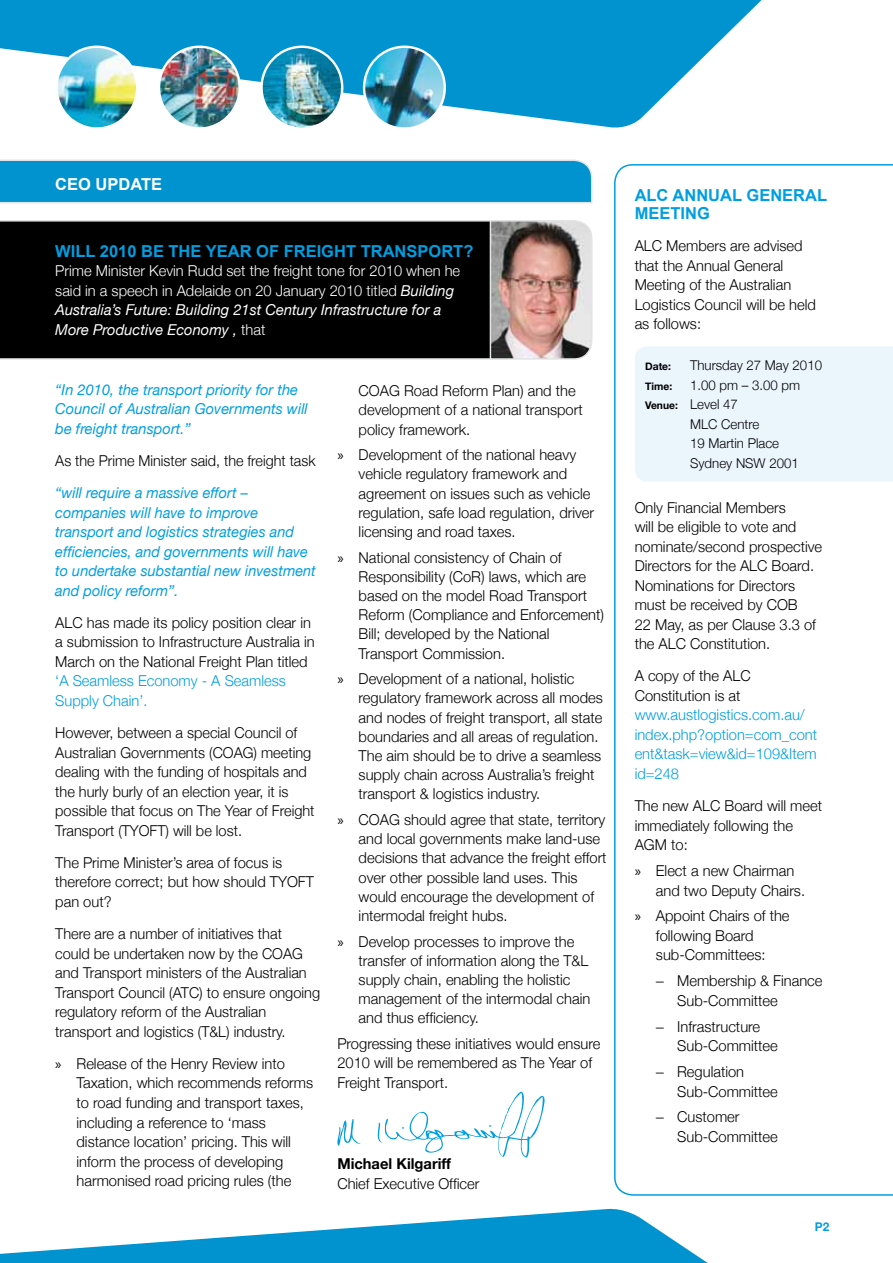
<style>
.page{position:relative;width:893px;height:1263px;background:#fff}
.page>*{position:absolute;margin:0;border:0;box-sizing:border-box;transform-origin:0 0}
.t1{font:700 16.5px/18.1px "Arial";color:#009ee0}
.t2{font:700 16.5px "Arial";color:#fff}
.t3{font:300 15px/19.5px "Helvetica Neue";color:#000}
.t4{font:italic 15px/19.5px "Helvetica Neue";color:#009ee0}
.t5{font:300 15px/19.5px "Helvetica Neue";color:#fff}
.t6{font:300 15px/19.5px "Helvetica Neue";color:#009ee0}
.t7{font:300 15px "Helvetica Neue";color:#000;scale:.96 1}
.t8{font:700 15px "Helvetica Neue";color:#000}
.t9{font:300 13.5px "Helvetica Neue";color:#000}
.t10{font:700 12px "Helvetica Neue";color:#009ee0}
.t11{font:700 10.5px "Helvetica Neue";color:#000}
.s1{font-weight:400;font-style:italic}
.s2{font-family:"Myriad Pro";font-weight:400}
.s3{font-weight:700;font-size:10.5px}
</style>
<div class="page">
<svg style="left:0;top:0;width:762px;height:128px;fill:#0093cf"></svg>
<svg style="left:0;top:1208px;width:708px;height:55px;fill:#0093cf"></svg>
<img style="left:56px;top:47px;width:81px;height:81px">
<div style="left:55px;top:46px;width:83px;height:84px;border:2px solid #fff;border-radius:50%"></div>
<img style="left:159px;top:47px;width:81px;height:81px">
<div style="left:158px;top:46px;width:83px;height:84px;border:2px solid #fff;border-radius:50%"></div>
<img style="left:262px;top:47px;width:79px;height:81px">
<div style="left:260px;top:46px;width:83px;height:84px;border:2px solid #fff;border-radius:50%"></div>
<img style="left:364px;top:47px;width:81px;height:81px">
<div style="left:363px;top:46px;width:83px;height:84px;border:2px solid #fff;border-radius:50%"></div>
<svg style="left:614px;top:164px;width:279px;height:1032px"></svg>
<div style="left:0;top:220px;width:489px;height:140px;background:#000"></div>
<img style="left:489px;top:220px;width:104px;height:140px">
<svg style="left:337px;top:1119px;width:24px;height:27px"></svg>
<svg style="left:377px;top:1092px;width:168px;height:65px"></svg>
<svg style="left:0;top:159px;width:593px;height:45px;background:#169bd1"></svg>
<p class="t2" style="left:55px;top:173px;width:53px">CEO UPD</p>
<p class="t2" style="left:130px;top:173px;width:22px">ATE</p>
<p class="t1" style="left:55px;top:243px;width:25px">WILL</p>
<p class="t1" style="left:100px;top:243px;width:273px">2010 BE THE YEAR OF FREIGHT TRA</p>
<p class="t1" style="left:395px;top:243px;width:80px">NSPORT?</p>
<p class="t5" style="left:55px;top:261px;width:406px">Prime Minister Kevin Rudd set the freight tone for 2010 when he said in a speech in Adelaide on 20 January 2010 titled <span class="s1">Building Australia’s Future: Building 21st Century Infrastructure for a More Productive Economy ,</span> that</p>
<p class="t4" style="left:55px;top:379px;width:254px">“In 2010, the transport priority for the<br>Council of Australian Governments will be freight transport.”</p>
<p class="t7" style="left:55px;top:451px;width:273px">As the Prime Minister said, the freight task</p>
<p class="t4" style="left:55px;top:483px;width:262px">“will require a massive effort – companies will have to improve transport and logistics strategies and efficiencies, and governments will have to undertake substantial new investment and policy reform”.</p>
<p class="t3" style="left:55px;top:612px;width:261px">ALC has made its policy position clear in a submission to Infrastructure Australia in<br>March on the National Freight Plan titled</p>
<p class="t6" style="left:55px;top:671px;width:232px">‘A Seamless Economy - A Seamless<br>Supply Chain’.</p>
<p class="t3" style="left:55px;top:723px;width:261px">However, between a special Council of Australian Governments (COAG) meeting dealing with the funding of hospitals and the hurly burly of an election year, it is possible that focus on The Year of Freight Transport (TYOFT) will be lost.</p>
<p class="t3" style="left:55px;top:852px;width:260px">The Prime Minister’s area of focus is therefore correct; but how should TYOFT pan out?</p>
<p class="t3" style="left:55px;top:924px;width:266px">There are a number of initiatives that could be undertaken now by the COAG and Transport ministers of the Australian Transport Council (ATC) to ensure ongoing regulatory reform of the Australian transport and logistics (T&amp;L) industry.</p>
<p class="t3" style="left:77px;top:1053px;width:238px;text-indent:-21px"><span class="s2">»</span> Release of the Henry Review into Taxation, which recommends reforms to road funding and transport taxes, including a reference to ‘mass distance location’ pricing. This will inform the process of developing harmonised road pricing rules (the</p>
<p class="t3" style="left:359px;top:381px;width:226px">COAG Road Reform Plan) and the development of a national transport policy framework.</p>
<p class="t3" style="left:359px;top:445px;width:237px;text-indent:-21px"><span class="s2">»</span> Development of the national heavy vehicle regulatory framework and agreement on issues such as vehicle regulation, safe load regulation, driver licensing and road taxes.</p>
<p class="t3" style="left:359px;top:547px;width:247px;text-indent:-21px"><span class="s2">»</span> National consistency of Chain of Responsibility (CoR) laws, which are based on the model Road Transport Reform (Compliance and Enforcement)<br>Bill; developed by the National Transport Commission.</p>
<p class="t3" style="left:359px;top:669px;width:246px;text-indent:-21px"><span class="s2">»</span> Development of a national, holistic regulatory framework across all modes and nodes of freight transport, all state boundaries and all areas of regulation.<br>The aim should be to drive a seamless supply chain across Australia’s freight transport &amp; logistics industry.</p>
<p class="t3" style="left:359px;top:810px;width:250px;text-indent:-21px"><span class="s2">»</span> COAG should agree that state, territory and local governments make land-use decisions that advance the freight effort over other possible land uses. This would encourage the development of intermodal freight hubs.</p>
<p class="t3" style="left:359px;top:931px;width:233px;text-indent:-21px"><span class="s2">»</span> Develop processes to improve the transfer of information along the T&amp;L supply chain, enabling the holistic management of the intermodal chain and thus efficiency.</p>
<p class="t3" style="left:337px;top:1033px;width:265px">Progressing these initiatives would ensure<br>2010 will be remembered as The Year of<br>Freight Transport.</p>
<p class="t8" style="left:337px;top:1154px;width:115px">Michael Kilgariff</p>
<p class="t3" style="left:337px;top:1173px;width:144px">Chief Executive Officer</p>
<p class="t1" style="left:635px;top:187px;width:171px">ALC ANNUAL GENERAL<br>MEETING</p>
<p class="t3" style="left:635px;top:236px;width:183px">ALC Members are advised that the Annual General<br>Meeting of the Australian<br>Logistics Council will be held as follows:</p>
<p class="t11" style="left:645px;top:360px;width:27px">Date:</p>
<p class="t9" style="left:690px;top:357px;width:133px">Thursday 27 May 2010</p>
<p class="t11" style="left:645px;top:379px;width:29px">Time:</p>
<p class="t9" style="left:690px;top:376px;width:112px">1.00 pm – 3.00 pm</p>
<p class="t9" style="left:645px;top:396px;width:94px"><span class="s3">Venue:</span> Level 47</p>
<p class="t9" style="left:690px;top:415px;width:71px">MLC Centre</p>
<p class="t9" style="left:690px;top:435px;width:90px">19 Martin Place</p>
<p class="t9" style="left:690px;top:454px;width:110px">Sydney NSW 2001</p>
<p class="t3" style="left:635px;top:497px;width:189px">Only Financial Members<br>will be eligible to vote and nominate/second prospective<br>Directors for the ALC Board.<br>Nominations for Directors must be received by COB<br>22 May, as per Clause 3.3 of the ALC Constitution.</p>
<p class="t3" style="left:635px;top:666px;width:118px">A copy of the ALC<br>Constitution is at</p>
<p class="t6" style="left:635px;top:705px;width:184px">www.austlogistics.com.au/ index.php?option=com_cont ent&amp;task=view&amp;id=109&amp;Item id=248</p>
<p class="t3" style="left:635px;top:796px;width:189px">The new ALC Board will meet immediately following the<br>AGM to:</p>
<p class="t3" style="left:656px;top:861px;width:151px;text-indent:-21px"><span class="s2">»</span> Elect a new Chairman and two Deputy Chairs.</p>
<p class="t3" style="left:656px;top:906px;width:135px;text-indent:-21px"><span class="s2">»</span> Appoint Chairs of the following Board sub-Committees:</p>
<p class="t3" style="left:677px;top:971px;width:147px;text-indent:-21px">− Membership &amp; Finance<br>Sub-Committee</p>
<p class="t3" style="left:677px;top:1016px;width:102px;text-indent:-21px">− Infrastructure<br>Sub-Committee</p>
<p class="t3" style="left:677px;top:1062px;width:102px;text-indent:-21px">− Regulation<br>Sub-Committee</p>
<p class="t3" style="left:677px;top:1107px;width:102px;text-indent:-21px">− Customer<br>Sub-Committee</p>
<p class="t10" style="left:815px;top:1219px;width:16px">P2</p>
</div>
